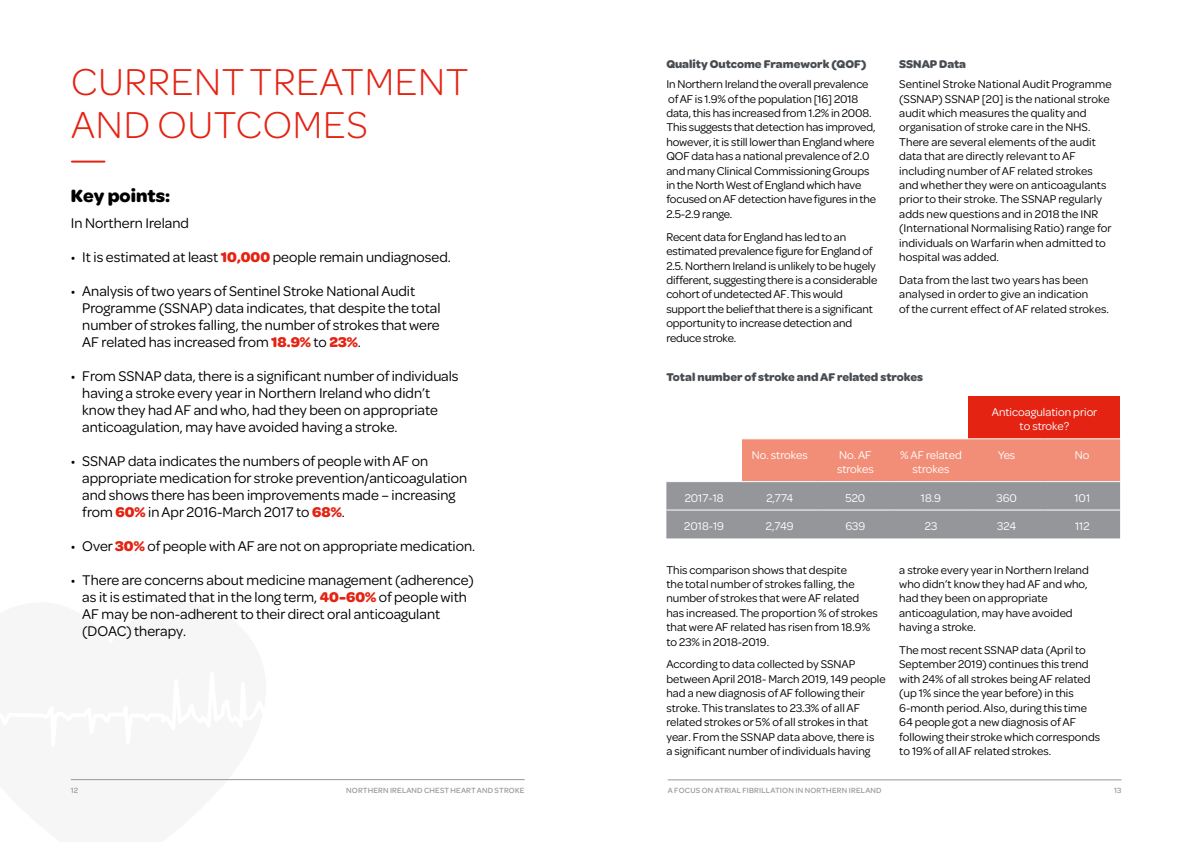
<style>
.page{position:relative;width:1191px;height:842px;background:#fff}
.page>*{position:absolute;margin:0;border:0;box-sizing:border-box;transform-origin:0 0}
.t1{font:300 40px/43px "Omnes";letter-spacing:.02em;color:#e42313}
.t2{font:700 19px "Omnes";color:#000}
.t3{font:15px/17px "Omnes";color:#000}
.t4{font:12px/14.4px "Omnes";color:#000}
.t5{font:12px/14.4px "Omnes";color:#fff;text-align:center}
.t6{font:700 12px "Omnes";color:#484d52}
.t7{font:500 8px "Omnes";letter-spacing:.02em;color:#94969a}
.s1{font-weight:700;color:#e42313}
</style>
<div class="page">
<div style="left:969px;top:396px;width:151px;height:43px;background:#e42313"></div>
<svg style="left:666px;top:440px;width:454px;height:98px;background:#bd9b95"></svg>
<hr style="left:666px;top:481px;width:76px;height:1px;background:#fff">
<hr style="left:742px;top:481px;width:75px;height:1px;background:#fff">
<hr style="left:817px;top:481px;width:76px;height:1px;background:#fff">
<hr style="left:893px;top:481px;width:76px;height:1px;background:#fff">
<hr style="left:969px;top:481px;width:75px;height:1px;background:#fff">
<hr style="left:1044px;top:481px;width:76px;height:1px;background:#fff">
<hr style="left:666px;top:510px;width:76px;height:1px;background:#fff">
<hr style="left:742px;top:510px;width:75px;height:1px;background:#fff">
<hr style="left:817px;top:510px;width:76px;height:1px;background:#fff">
<hr style="left:893px;top:510px;width:76px;height:1px;background:#fff">
<hr style="left:969px;top:510px;width:75px;height:1px;background:#fff">
<hr style="left:1044px;top:510px;width:76px;height:1px;background:#fff">
<hr style="left:72px;top:161px;width:32px;height:2px;background:#e42313">
<hr style="left:71px;top:779px;width:453px;height:1px;background:#94969a">
<hr style="left:668px;top:780px;width:453px;height:1px;background:#94969a">
<h1 class="t1" style="left:71px;top:58px;width:399px">CURRENT TREATMENT<br>AND OUTCOMES</h1>
<h2 class="t2" style="left:71px;top:183px;width:101px">Key points:</h2>
<p class="t3" style="left:71px;top:213px;width:120px">In Northern Ireland</p>
<p class="t3" style="left:71px;top:247px;width:381px">• It is estimated at least <span class="s1">10,000</span> people remain undiagnosed.</p>
<p class="t3" style="left:82px;top:281px;width:360px;text-indent:-11px">• Analysis of two years of Sentinel Stroke National Audit Programme (SSNAP) data indicates, that despite the total number of strokes falling, the number of strokes that were AF related has increased from <span class="s1">18.9%</span> to <span class="s1">23%</span>.</p>
<p class="t3" style="left:82px;top:366px;width:378px;text-indent:-11px">• From SSNAP data, there is a significant number of individuals having a stroke every year in Northern Ireland who didn’t know they had AF and who, had they been on appropriate anticoagulation, may have avoided having a stroke.</p>
<p class="t3" style="left:82px;top:451px;width:386px;text-indent:-11px">• SSNAP data indicates the numbers of people with AF on appropriate medication for stroke prevention/anticoagulation and shows there has been improvements made – increasing from <span class="s1">60%</span> in Apr 2016-March 2017 to <span class="s1">68%</span>.</p>
<p class="t3" style="left:71px;top:536px;width:406px">• Over <span class="s1">30%</span> of people with AF are not on appropriate medication.</p>
<p class="t3" style="left:82px;top:570px;width:393px;text-indent:-11px">• There are concerns about medicine management (adherence) as it is estimated that in the long term, <span class="s1">40-60%</span> of people with AF may be non-adherent to their direct oral anticoagulant (DOAC) therapy.</p>
<p class="t6" style="left:666px;top:56px;width:202px">Quality Outcome Framework (QOF)</p>
<p class="t4" style="left:666px;top:76px;width:211px">In Northern Ireland the overall prevalence of AF is 1.9% of the population [16] 2018 data, this has increased from 1.2% in 2008.<br>This suggests that detection has improved, however, it is still lower than England where QOF data has a national prevalence of 2.0 and many Clinical Commissioning Groups in the North West of England which have focused on AF detection have figures in the 2.5-2.9 range.</p>
<p class="t4" style="left:666px;top:229px;width:212px">Recent data for England has led to an estimated prevalence figure for England of 2.5. Northern Ireland is unlikely to be hugely different, suggesting there is a considerable cohort of undetected AF. This would support the belief that there is a significant opportunity to increase detection and reduce stroke.</p>
<p class="t6" style="left:666px;top:368px;width:258px">Total number of stroke and AF related strokes</p>
<p class="t6" style="left:899px;top:56px;width:68px">SSNAP Data</p>
<p class="t4" style="left:899px;top:76px;width:214px">Sentinel Stroke National Audit Programme (SSNAP) SSNAP [20] is the national stroke audit which measures the quality and organisation of stroke care in the NHS.<br>There are several elements of the audit data that are directly relevant to AF including number of AF related strokes and whether they were on anticoagulants prior to their stroke. The SSNAP regularly adds new questions and in 2018 the INR (International Normalising Ratio) range for individuals on Warfarin when admitted to hospital was added.</p>
<p class="t4" style="left:899px;top:272px;width:211px">Data from the last two years has been analysed in order to give an indication<br>of the current effect of AF related strokes.</p>
<p class="t5" style="left:991px;top:404px;width:107px">Anticoagulation prior to stroke?</p>
<p class="t5" style="left:752px;top:447px;width:57px">No. strokes</p>
<p class="t5" style="left:837px;top:447px;width:38px;text-align:left">No. AF strokes</p>
<p class="t5" style="left:900px;top:447px;width:63px">% AF related strokes</p>
<p class="t5" style="left:998px;top:447px;width:19px">Yes</p>
<p class="t5" style="left:1075px;top:447px;width:16px">No</p>
<p class="t5" style="left:684px;top:490px;width:40px">2017-18</p>
<p class="t5" style="left:766px;top:490px;width:28px">2,774</p>
<p class="t5" style="left:845px;top:490px;width:21px">520</p>
<p class="t5" style="left:921px;top:490px;width:22px">18.9</p>
<p class="t5" style="left:996px;top:490px;width:22px">360</p>
<p class="t5" style="left:1074px;top:490px;width:17px">101</p>
<p class="t5" style="left:684px;top:518px;width:41px">2018-19</p>
<p class="t5" style="left:766px;top:518px;width:29px">2,749</p>
<p class="t5" style="left:845px;top:518px;width:21px">639</p>
<p class="t5" style="left:924px;top:518px;width:14px">23</p>
<p class="t5" style="left:997px;top:518px;width:20px">324</p>
<p class="t5" style="left:1075px;top:518px;width:16px">112</p>
<p class="t4" style="left:666px;top:562px;width:213px">This comparison shows that despite<br>the total number of strokes falling, the number of strokes that were AF related has increased. The proportion % of strokes that were AF related has risen from 18.9% to 23% in 2018-2019.</p>
<p class="t4" style="left:666px;top:657px;width:221px">According to data collected by SSNAP between April 2018- March 2019, 149 people had a new diagnosis of AF following their stroke. This translates to 23.3% of all AF related strokes or 5% of all strokes in that year. From the SSNAP data above, there is<br>a significant number of individuals having</p>
<p class="t4" style="left:899px;top:562px;width:191px">a stroke every year in Northern Ireland who didn’t know they had AF and who, had they been on appropriate anticoagulation, may have avoided having a stroke.</p>
<p class="t4" style="left:899px;top:642px;width:202px">The most recent SSNAP data (April to September 2019) continues this trend with 24% of all strokes being AF related (up 1% since the year before) in this 6-month period. Also, during this time 64 people got a new diagnosis of AF following their stroke which corresponds to 19% of all AF related strokes.</p>
<p class="t7" style="left:71px;top:785px;width:9px">12</p>
<p class="t7" style="left:346px;top:785px;width:180px">NORTHERN IRELAND CHEST HEART AND STROKE</p>
<p class="t7" style="left:668px;top:785px;width:215px">A FOCUS ON ATRIAL FIBRILLATION IN NORTHERN IRELAND</p>
<p class="t7" style="left:1114px;top:785px;width:9px">13</p>
</div>
